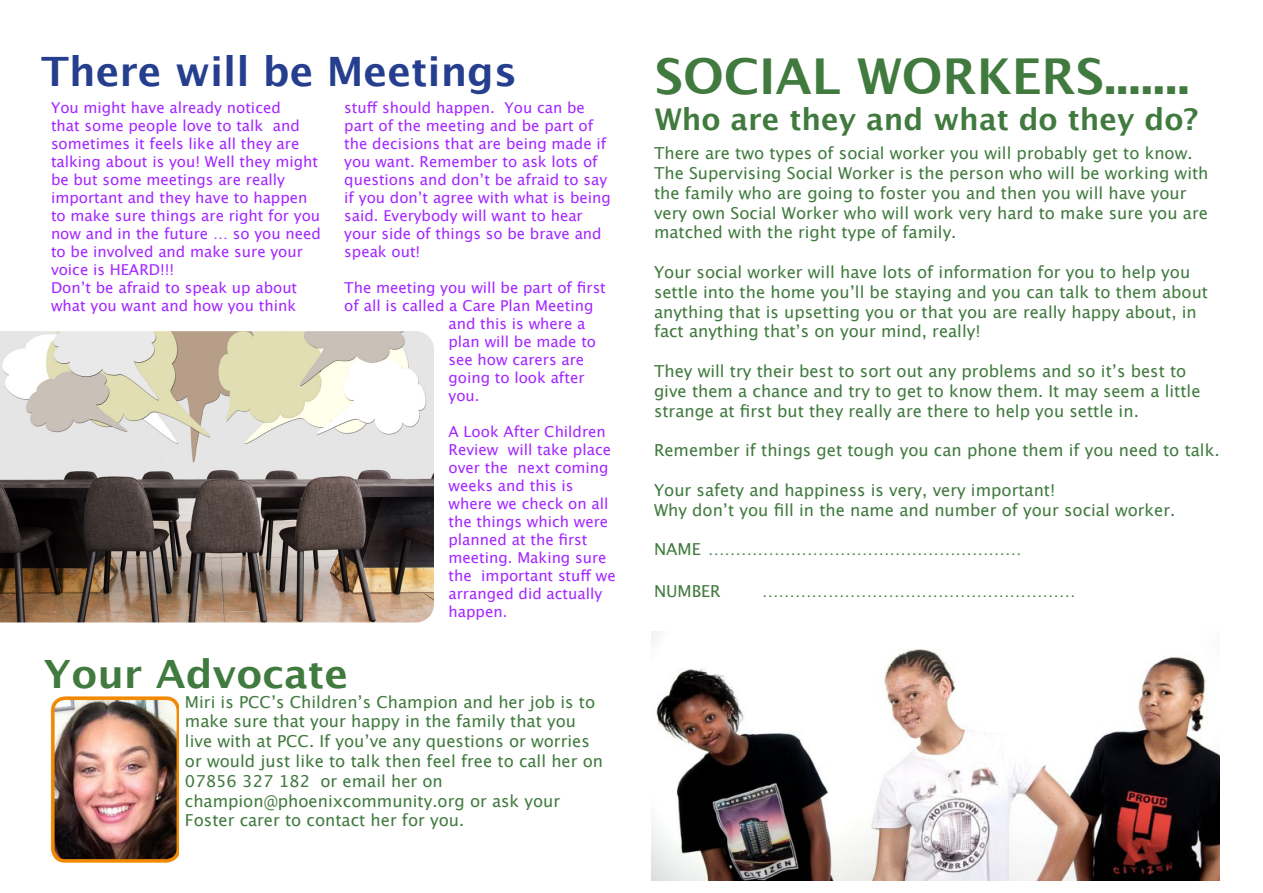
<style>
.page{position:relative;width:1263px;height:893px;background:#fff}
.page>*{position:absolute;margin:0;border:0;box-sizing:border-box;transform-origin:0 0}
.t1{font:700 49.5px "Lucida Grande";color:#407a3e}
.t2{font:700 40.5px "Lucida Grande";color:#253f8e}
.t3{font:700 39px "Lucida Grande";color:#407a3e;scale:1.04 1}
.t4{font:700 30px "Lucida Grande";color:#407a3e}
.t5{font:16.5px/19.8px "Lucida Grande";color:#407a3e}
.t6{font:15px/18px "Lucida Grande";color:#a426ff}
</style>
<div class="page">
<img style="left:0;top:331px;width:434px;height:291px">
<img style="left:651px;top:632px;width:568px;height:248px">
<img style="left:50px;top:696px;width:129px;height:167px">
<p class="t2" style="left:41px;top:39px;width:477px">There will be Meetings</p>
<p class="t6" style="left:51px;top:98px;width:271px">You might have already noticed<br>that some people love to talk and sometimes it feels like all they are talking about is you! Well they might be but some meetings are really important and they have to happen to make sure things are right for you now and in the future … so you need to be involved and make sure your voice is HEARD!!!</p>
<p class="t6" style="left:51px;top:278px;width:248px">Don’t be afraid to speak up about what you want and how you think</p>
<p class="t6" style="left:344px;top:98px;width:268px">stuff should happen. You can be part of the meeting and be part of the decisions that are being made if you want. Remember to ask lots of questions and don’t be afraid to say if you don’t agree with what is being said. Everybody will want to hear your side of things so be brave and speak out!</p>
<p class="t6" style="left:344px;top:278px;width:263px">The meeting you will be part of first</p>
<p class="t6" style="left:344px;top:296px;width:251px">of all is called a Care Plan Meeting</p>
<p class="t6" style="left:448px;top:314px;width:138px">and this is where a</p>
<p class="t6" style="left:448px;top:332px;width:149px">plan will be made to</p>
<p class="t6" style="left:448px;top:350px;width:137px">see how carers are</p>
<p class="t6" style="left:448px;top:368px;width:138px">going to look after</p>
<p class="t6" style="left:448px;top:386px;width:33px">you.</p>
<p class="t6" style="left:448px;top:422px;width:169px">A Look After Children<br>Review will take place over the next coming weeks and this is where we check on all the things which were planned at the first meeting. Making sure the important stuff we arranged did actually happen.</p>
<p class="t3" style="left:44px;top:642px;width:294px">Your Advocate</p>
<p class="t5" style="left:185px;top:692px;width:420px">Miri is PCC’s Children’s Champion and her job is to make sure that your happy in the family that you live with at PCC. If you’ve any questions or worries or would just like to talk then feel free to call her on 07856 327 182 or email her on</p>
<p class="t5" style="left:185px;top:791px;width:377px">champion@phoenixcommunity.org or ask your<br>Foster carer to contact her for you.</p>
<p class="t1" style="left:655px;top:36px;width:536px">SOCIAL WORKERS.......</p>
<p class="t4" style="left:655px;top:94px;width:545px">Who are they and what do they do?</p>
<p class="t5" style="left:654px;top:144px;width:556px">There are two types of social worker you will probably get to know.<br>The Supervising Social Worker is the person who will be working with the family who are going to foster you and then you will have your very own Social Worker who will work very hard to make sure you are matched with the right type of family.</p>
<p class="t5" style="left:654px;top:262px;width:556px">Your social worker will have lots of information for you to help you settle into the home you’ll be staying and you can talk to them about anything that is upsetting you or that you are really happy about, in fact anything that’s on your mind, really!</p>
<p class="t5" style="left:654px;top:361px;width:548px">They will try their best to sort out any problems and so it’s best to give them a chance and try to get to know them. It may seem a little strange at first but they really are there to help you settle in.</p>
<p class="t5" style="left:654px;top:441px;width:567px">Remember if things get tough you can phone them if you need to talk.</p>
<p class="t5" style="left:654px;top:480px;width:403px">Your safety and happiness is very, very important!</p>
<p class="t5" style="left:654px;top:500px;width:523px">Why don’t you fill in the name and number of your social worker.</p>
<p class="t5" style="left:654px;top:540px;width:369px">NAME …………………………………………………</p>
<p class="t5" style="left:654px;top:581px;width:68px">NUMBER</p>
<p class="t5" style="left:762px;top:581px;width:315px">…………………………………………………</p>
</div>
